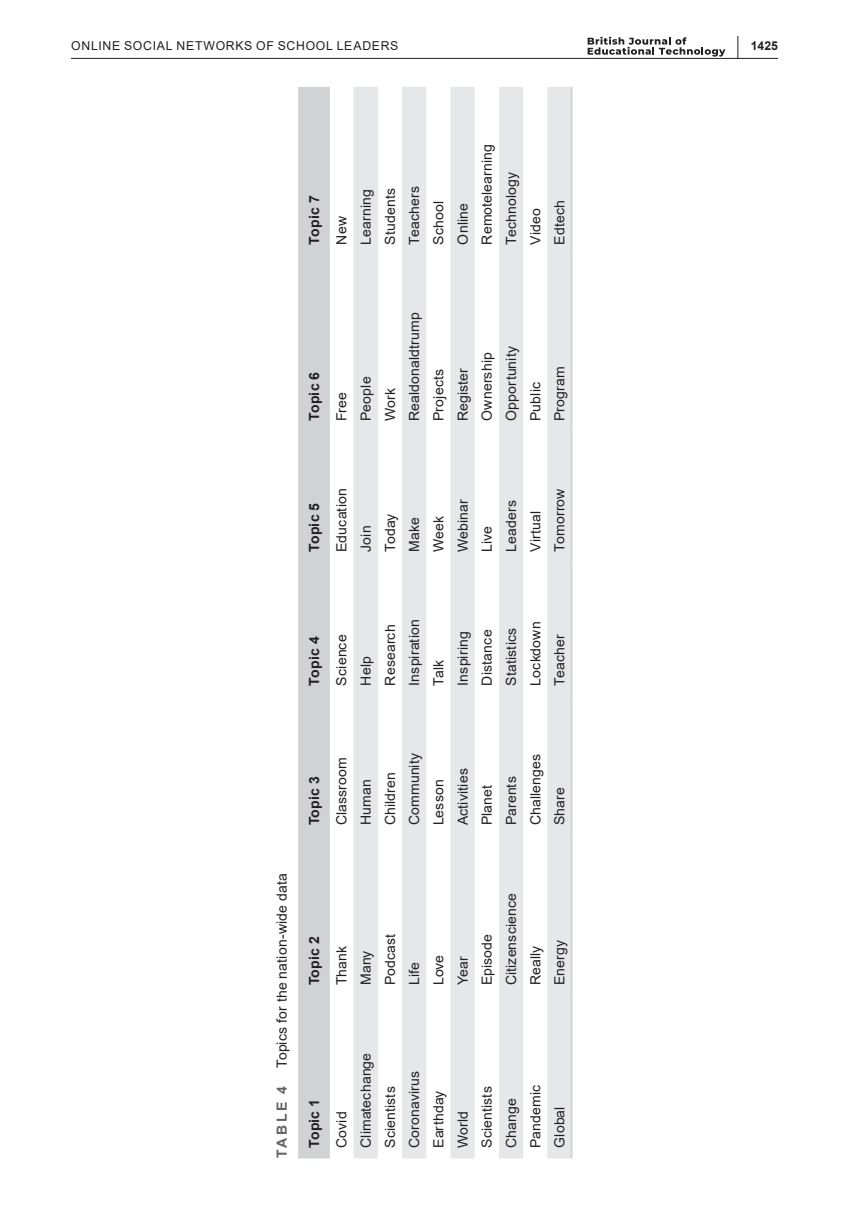
<style>
.page{position:relative;width:849px;height:1221px;background:#fff}
.page>*{position:absolute;margin:0;border:0;box-sizing:border-box;transform-origin:0 0}
.t1{font:14px "Arial";letter-spacing:.01em;color:#231f20}
.t2{font:700 14px "Arial";letter-spacing:.015em;color:#231f20}
.t3{font:700 14px "Arial";letter-spacing:.185em;color:#636366}
.t4{font:12.25px "Arial";letter-spacing:.06em;color:#231f20}
.t5{font:700 12.25px "Arial";color:#231f20}
.s1{font-size:23.62px}
</style>
<div class="page">
<hr style="left:71px;top:58px;width:706px;height:1px;background:#231f20">
<svg style="left:587px;top:37px;width:138px;height:20px"></svg>
<div style="left:298px;top:87px;width:32px;height:1071px;background:#d1d2d4"></div>
<svg style="left:354px;top:87px;width:216px;height:1071px;fill:#e6e7e9"></svg>
<hr style="left:570px;top:995px;width:2px;height:163px;background:#d1d2d4">
<hr style="left:570px;top:835px;width:2px;height:160px;background:#d1d2d4">
<hr style="left:570px;top:696px;width:2px;height:139px;background:#d1d2d4">
<hr style="left:570px;top:562px;width:2px;height:134px;background:#d1d2d4">
<hr style="left:570px;top:431px;width:2px;height:131px;background:#d1d2d4">
<hr style="left:570px;top:255px;width:2px;height:176px;background:#d1d2d4">
<hr style="left:570px;top:87px;width:2px;height:168px;background:#d1d2d4">
<p class="t4" style="left:71px;top:37px;width:328px">ONLINE SOCIAL NETWORKS OF SCHOOL LEADERS</p>
<p class="t5" style="left:736px;top:37px;width:43px"><span class="s1">|</span> 1425</p>
<p class="t2" style="left:304px;top:244px;width:50px;rotate:-90deg">Topic 7</p>
<p class="t1" style="left:332px;top:244px;width:30px;rotate:-90deg">New</p>
<p class="t1" style="left:356px;top:244px;width:57px;rotate:-90deg">Learning</p>
<p class="t1" style="left:380px;top:244px;width:58px;rotate:-90deg">Students</p>
<p class="t1" style="left:404px;top:244px;width:60px;rotate:-90deg">Teachers</p>
<p class="t1" style="left:429px;top:244px;width:45px;rotate:-90deg">School</p>
<p class="t1" style="left:453px;top:244px;width:43px;rotate:-90deg">Online</p>
<p class="t1" style="left:477px;top:244px;width:102px;rotate:-90deg">Remotelearning</p>
<p class="t1" style="left:501px;top:244px;width:74px;rotate:-90deg">Technology</p>
<p class="t1" style="left:525px;top:244px;width:38px;rotate:-90deg">Video</p>
<p class="t1" style="left:550px;top:244px;width:46px;rotate:-90deg">Edtech</p>
<p class="t2" style="left:304px;top:421px;width:50px;rotate:-90deg">Topic 6</p>
<p class="t1" style="left:332px;top:421px;width:30px;rotate:-90deg">Free</p>
<p class="t1" style="left:356px;top:421px;width:46px;rotate:-90deg">People</p>
<p class="t1" style="left:380px;top:421px;width:35px;rotate:-90deg">Work</p>
<p class="t1" style="left:404px;top:421px;width:110px;rotate:-90deg">Realdonaldtrump</p>
<p class="t1" style="left:429px;top:421px;width:53px;rotate:-90deg">Projects</p>
<p class="t1" style="left:453px;top:421px;width:55px;rotate:-90deg">Register</p>
<p class="t1" style="left:477px;top:421px;width:70px;rotate:-90deg">Ownership</p>
<p class="t1" style="left:501px;top:421px;width:76px;rotate:-90deg">Opportunity</p>
<p class="t1" style="left:525px;top:421px;width:40px;rotate:-90deg">Public</p>
<p class="t1" style="left:550px;top:421px;width:56px;rotate:-90deg">Program</p>
<p class="t2" style="left:304px;top:552px;width:50px;rotate:-90deg">Topic 5</p>
<p class="t1" style="left:332px;top:552px;width:65px;rotate:-90deg">Education</p>
<p class="t1" style="left:356px;top:552px;width:28px;rotate:-90deg">Join</p>
<p class="t1" style="left:380px;top:552px;width:40px;rotate:-90deg">Today</p>
<p class="t1" style="left:404px;top:552px;width:36px;rotate:-90deg">Make</p>
<p class="t1" style="left:429px;top:552px;width:37px;rotate:-90deg">Week</p>
<p class="t1" style="left:453px;top:552px;width:54px;rotate:-90deg">Webinar</p>
<p class="t1" style="left:477px;top:552px;width:27px;rotate:-90deg">Live</p>
<p class="t1" style="left:501px;top:552px;width:53px;rotate:-90deg">Leaders</p>
<p class="t1" style="left:525px;top:552px;width:43px;rotate:-90deg">Virtual</p>
<p class="t1" style="left:550px;top:552px;width:65px;rotate:-90deg">Tomorrow</p>
<p class="t2" style="left:304px;top:685px;width:50px;rotate:-90deg">Topic 4</p>
<p class="t1" style="left:332px;top:685px;width:53px;rotate:-90deg">Science</p>
<p class="t1" style="left:356px;top:685px;width:31px;rotate:-90deg">Help</p>
<p class="t1" style="left:380px;top:685px;width:63px;rotate:-90deg">Research</p>
<p class="t1" style="left:404px;top:685px;width:68px;rotate:-90deg">Inspiration</p>
<p class="t1" style="left:429px;top:685px;width:27px;rotate:-90deg">Talk</p>
<p class="t1" style="left:453px;top:685px;width:56px;rotate:-90deg">Inspiring</p>
<p class="t1" style="left:477px;top:685px;width:57px;rotate:-90deg">Distance</p>
<p class="t1" style="left:501px;top:685px;width:59px;rotate:-90deg">Statistics</p>
<p class="t1" style="left:525px;top:685px;width:65px;rotate:-90deg">Lockdown</p>
<p class="t1" style="left:550px;top:685px;width:53px;rotate:-90deg">Teacher</p>
<p class="t1" style="left:272px;top:1067px;width:196px;rotate:-90deg">Topics for the nation-wide data</p>
<p class="t3" style="left:272px;top:1158px;width:74px;rotate:-90deg">TABLE 4</p>
<p class="t2" style="left:304px;top:825px;width:50px;rotate:-90deg">Topic 3</p>
<p class="t1" style="left:332px;top:825px;width:70px;rotate:-90deg">Classroom</p>
<p class="t1" style="left:356px;top:825px;width:47px;rotate:-90deg">Human</p>
<p class="t1" style="left:380px;top:825px;width:55px;rotate:-90deg">Children</p>
<p class="t1" style="left:404px;top:825px;width:74px;rotate:-90deg">Community</p>
<p class="t1" style="left:429px;top:825px;width:48px;rotate:-90deg">Lesson</p>
<p class="t1" style="left:453px;top:825px;width:58px;rotate:-90deg">Activities</p>
<p class="t1" style="left:477px;top:825px;width:42px;rotate:-90deg">Planet</p>
<p class="t1" style="left:501px;top:825px;width:50px;rotate:-90deg">Parents</p>
<p class="t1" style="left:525px;top:825px;width:73px;rotate:-90deg">Challenges</p>
<p class="t1" style="left:550px;top:825px;width:39px;rotate:-90deg">Share</p>
<p class="t2" style="left:304px;top:985px;width:50px;rotate:-90deg">Topic 2</p>
<p class="t1" style="left:332px;top:985px;width:41px;rotate:-90deg">Thank</p>
<p class="t1" style="left:356px;top:985px;width:36px;rotate:-90deg">Many</p>
<p class="t1" style="left:380px;top:985px;width:53px;rotate:-90deg">Podcast</p>
<p class="t1" style="left:404px;top:985px;width:24px;rotate:-90deg">Life</p>
<p class="t1" style="left:429px;top:985px;width:32px;rotate:-90deg">Love</p>
<p class="t1" style="left:453px;top:985px;width:31px;rotate:-90deg">Year</p>
<p class="t1" style="left:477px;top:985px;width:53px;rotate:-90deg">Episode</p>
<p class="t1" style="left:501px;top:985px;width:94px;rotate:-90deg">Citizenscience</p>
<p class="t1" style="left:525px;top:985px;width:41px;rotate:-90deg">Really</p>
<p class="t1" style="left:550px;top:985px;width:47px;rotate:-90deg">Energy</p>
<p class="t2" style="left:304px;top:1147px;width:50px;rotate:-90deg">Topic 1</p>
<p class="t1" style="left:332px;top:1147px;width:38px;rotate:-90deg">Covid</p>
<p class="t1" style="left:356px;top:1147px;width:97px;rotate:-90deg">Climatechange</p>
<p class="t1" style="left:380px;top:1147px;width:63px;rotate:-90deg">Scientists</p>
<p class="t1" style="left:404px;top:1147px;width:79px;rotate:-90deg">Coronavirus</p>
<p class="t1" style="left:429px;top:1147px;width:59px;rotate:-90deg">Earthday</p>
<p class="t1" style="left:453px;top:1147px;width:39px;rotate:-90deg">World</p>
<p class="t1" style="left:477px;top:1147px;width:63px;rotate:-90deg">Scientists</p>
<p class="t1" style="left:501px;top:1147px;width:51px;rotate:-90deg">Change</p>
<p class="t1" style="left:525px;top:1147px;width:65px;rotate:-90deg">Pandemic</p>
<p class="t1" style="left:550px;top:1147px;width:43px;rotate:-90deg">Global</p>
</div>
